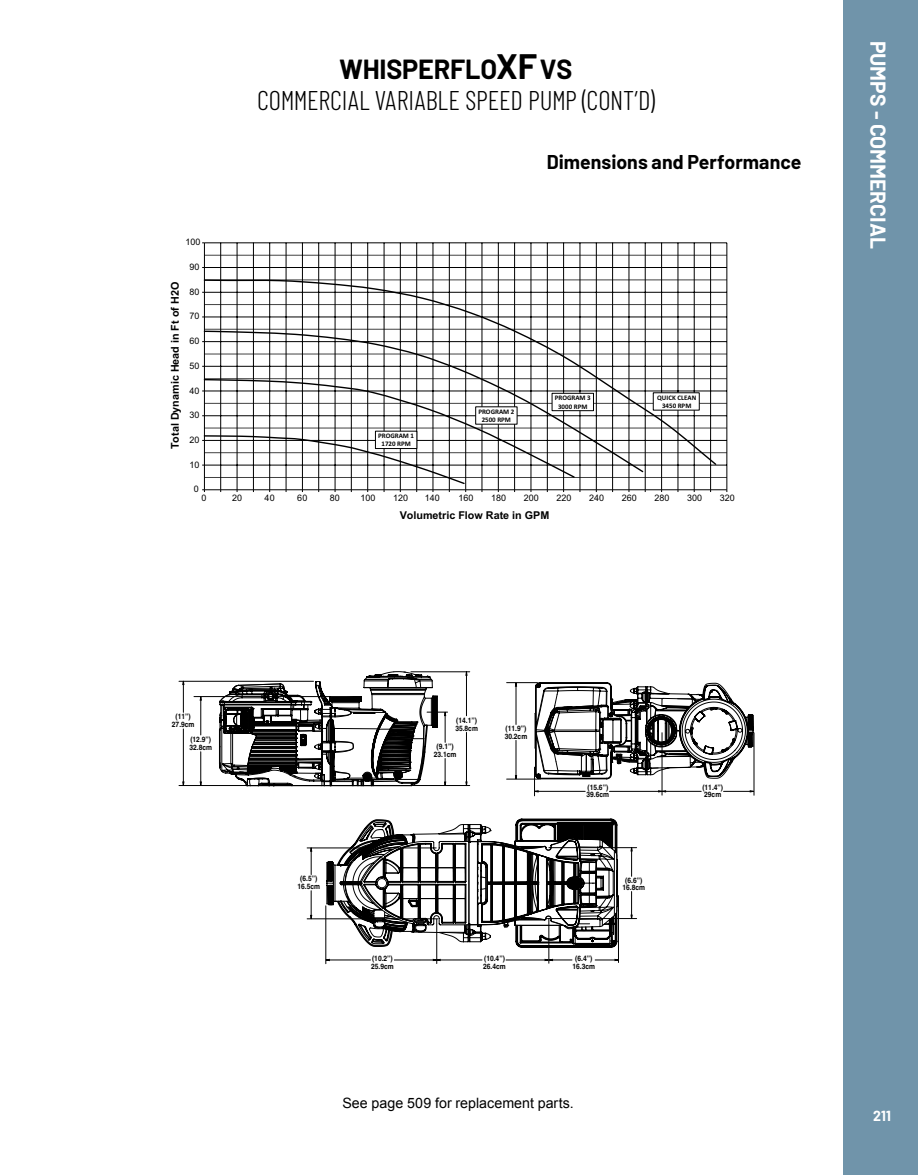
<style>
.page{position:relative;width:918px;height:1175px;background:#fff}
.page>*{position:absolute;margin:0;border:0;box-sizing:border-box;transform-origin:0 0}
.t1{font:300 27px "Barlow Condensed";letter-spacing:-.005em;color:#000}
.t2{font:700 27px "Barlow";letter-spacing:-.005em;color:#000}
.t3{font:700 21px "Barlow";color:#fff}
.t4{font:700 19.5px "Barlow";color:#000}
.t5{font:14.25px "Arial";color:#000}
.t6{font:700 14.25px "Barlow";color:#fff}
.t7{font:700 10.8px "Arial";color:#000}
.t8{font:9px "Arial";letter-spacing:.005em;color:#000}
.t9{font:700 7.5px/7.8px "Helvetica";color:#000;scale:.89 1}
.t10{font:700 6.9px/8.2px "Calibri";color:#000;text-align:center}
.s1{font-size:34.5px}
</style>
<div class="page">
<div style="left:844px;top:0;width:74px;height:1174px;background:#7094aa"></div>
<svg style="left:205px;top:255px;width:522px;height:1px"></svg>
<hr style="left:204px;top:465px;width:523px;height:1px;background:#000">
<hr style="left:204px;top:440px;width:523px;height:1px;background:#000">
<hr style="left:204px;top:415px;width:523px;height:1px;background:#000">
<hr style="left:204px;top:391px;width:523px;height:1px;background:#000">
<hr style="left:204px;top:366px;width:523px;height:1px;background:#000">
<hr style="left:204px;top:341px;width:523px;height:1px;background:#000">
<hr style="left:204px;top:317px;width:523px;height:1px;background:#000">
<hr style="left:204px;top:292px;width:523px;height:1px;background:#000">
<hr style="left:204px;top:267px;width:523px;height:1px;background:#000">
<hr style="left:204px;top:242px;width:523px;height:1px;background:#000">
<hr style="left:220px;top:243px;width:1px;height:247px;background:#000">
<hr style="left:237px;top:243px;width:1px;height:247px;background:#000">
<hr style="left:253px;top:243px;width:1px;height:247px;background:#000">
<hr style="left:269px;top:243px;width:1px;height:247px;background:#000">
<hr style="left:286px;top:243px;width:1px;height:247px;background:#000">
<hr style="left:302px;top:243px;width:1px;height:247px;background:#000">
<hr style="left:318px;top:243px;width:1px;height:247px;background:#000">
<hr style="left:335px;top:243px;width:1px;height:247px;background:#000">
<hr style="left:351px;top:243px;width:1px;height:247px;background:#000">
<hr style="left:367px;top:243px;width:1px;height:247px;background:#000">
<hr style="left:384px;top:243px;width:1px;height:247px;background:#000">
<hr style="left:400px;top:243px;width:1px;height:247px;background:#000">
<hr style="left:416px;top:243px;width:1px;height:247px;background:#000">
<hr style="left:433px;top:243px;width:1px;height:247px;background:#000">
<hr style="left:449px;top:243px;width:1px;height:247px;background:#000">
<hr style="left:465px;top:243px;width:1px;height:247px;background:#000">
<hr style="left:482px;top:243px;width:1px;height:247px;background:#000">
<hr style="left:498px;top:243px;width:1px;height:247px;background:#000">
<hr style="left:514px;top:243px;width:1px;height:247px;background:#000">
<hr style="left:531px;top:243px;width:1px;height:247px;background:#000">
<hr style="left:547px;top:243px;width:1px;height:247px;background:#000">
<hr style="left:563px;top:243px;width:1px;height:247px;background:#000">
<hr style="left:580px;top:243px;width:1px;height:247px;background:#000">
<hr style="left:596px;top:243px;width:1px;height:247px;background:#000">
<hr style="left:612px;top:243px;width:1px;height:247px;background:#000">
<hr style="left:629px;top:243px;width:1px;height:247px;background:#000">
<hr style="left:645px;top:243px;width:1px;height:247px;background:#000">
<hr style="left:661px;top:243px;width:1px;height:247px;background:#000">
<hr style="left:678px;top:243px;width:1px;height:247px;background:#000">
<hr style="left:694px;top:243px;width:1px;height:247px;background:#000">
<hr style="left:710px;top:243px;width:1px;height:247px;background:#000">
<hr style="left:727px;top:243px;width:1px;height:247px;background:#000">
<hr style="left:204px;top:243px;width:1px;height:247px;background:#000">
<hr style="left:204px;top:489px;width:523px;height:1px;background:#000">
<svg style="left:203px;top:279px;width:515px;height:206px"></svg>
<div style="left:475px;top:406px;width:42px;height:18px;background:#fff"></div>
<div style="left:375px;top:431px;width:42px;height:18px;background:#fff;border:1px solid #000"></div>
<div style="left:653px;top:392px;width:47px;height:18px;background:#fff;border:1px solid #000"></div>
<div style="left:552px;top:393px;width:42px;height:18px;background:#fff;border:1px solid #000"></div>
<svg style="left:335px;top:694px;width:302px;height:226px"></svg>
<svg style="left:327px;top:819px;width:291px;height:128px"></svg>
<hr style="left:411px;top:671px;width:59px;height:1px;background:#000">
<hr style="left:179px;top:785px;width:291px;height:1px;background:#000">
<svg style="left:466px;top:672px;width:1px;height:113px"></svg>
<svg style="left:219px;top:671px;width:229px;height:114px"></svg>
<hr style="left:194px;top:696px;width:135px;height:1px;background:#000">
<hr style="left:201px;top:697px;width:1px;height:38px;background:#000">
<hr style="left:201px;top:751px;width:1px;height:34px;background:#000">
<hr style="left:179px;top:681px;width:135px;height:1px;background:#000">
<hr style="left:183px;top:681px;width:1px;height:31px;background:#000">
<hr style="left:183px;top:729px;width:1px;height:56px;background:#000">
<hr style="left:507px;top:779px;width:32px;height:1px;background:#000">
<hr style="left:507px;top:682px;width:30px;height:1px;background:#000">
<hr style="left:516px;top:683px;width:1px;height:41px;background:#000">
<hr style="left:516px;top:740px;width:1px;height:39px;background:#000">
<hr style="left:754px;top:732px;width:1px;height:63px;background:#000">
<svg style="left:534px;top:682px;width:220px;height:113px"></svg>
<hr style="left:547px;top:918px;width:90px;height:1px;background:#000">
<hr style="left:549px;top:847px;width:88px;height:1px;background:#000">
<svg style="left:631px;top:848px;width:1px;height:28px"></svg>
<svg style="left:631px;top:891px;width:1px;height:27px"></svg>
<hr style="left:549px;top:919px;width:1px;height:44px;background:#000">
<hr style="left:618px;top:895px;width:1px;height:67px;background:#000">
<svg style="left:595px;top:959px;width:23px;height:1px"></svg>
<hr style="left:436px;top:919px;width:1px;height:44px;background:#000">
<hr style="left:506px;top:959px;width:42px;height:1px;background:#000">
<svg style="left:548px;top:959px;width:24px;height:1px"></svg>
<hr style="left:437px;top:959px;width:45px;height:1px;background:#000">
<hr style="left:326px;top:905px;width:1px;height:58px;background:#000">
<hr style="left:394px;top:959px;width:43px;height:1px;background:#000">
<hr style="left:326px;top:959px;width:44px;height:1px;background:#000">
<hr style="left:307px;top:918px;width:131px;height:1px;background:#000">
<hr style="left:307px;top:847px;width:129px;height:1px;background:#000">
<svg style="left:310px;top:847px;width:2px;height:27px"></svg>
<svg style="left:310px;top:890px;width:2px;height:29px"></svg>
<h1 class="t2" style="left:339px;top:52px;width:234px">WHISPERFLO<span class="s1">XF</span>VS</h1>
<h1 class="t1" style="left:257px;top:83px;width:399px">COMMERCIAL VARIABLE SPEED PUMP (CONT’D)</h1>
<p class="t8" style="left:185px;top:236px;width:17px">100</p>
<h3 class="t7" style="left:168px;top:449px;width:168px;rotate:-90deg">Total Dynamic Head in Ft of H2O</h3>
<p class="t8" style="left:190px;top:261px;width:12px">90</p>
<p class="t8" style="left:190px;top:286px;width:12px">80</p>
<p class="t8" style="left:190px;top:310px;width:12px">70</p>
<p class="t8" style="left:190px;top:335px;width:12px">60</p>
<p class="t8" style="left:190px;top:360px;width:12px">50</p>
<p class="t8" style="left:190px;top:384px;width:12px">40</p>
<p class="t8" style="left:190px;top:409px;width:12px">30</p>
<p class="t8" style="left:190px;top:434px;width:12px">20</p>
<p class="t8" style="left:190px;top:458px;width:12px">10</p>
<p class="t8" style="left:194px;top:483px;width:6px">0</p>
<h3 class="t4" style="left:547px;top:150px;width:256px">Dimensions and Performance</h3>
<p class="t10" style="left:378px;top:431px;width:37px">PROGRAM 1<br>1720 RPM</p>
<p class="t10" style="left:478px;top:407px;width:37px">PROGRAM 2<br>2500 RPM</p>
<p class="t10" style="left:555px;top:394px;width:37px">PROGRAM 3<br>3000 RPM</p>
<p class="t10" style="left:657px;top:393px;width:41px">QUICK CLEAN<br>3450 RPM</p>
<p class="t8" style="left:201px;top:492px;width:6px">0</p>
<p class="t8" style="left:232px;top:492px;width:11px">20</p>
<p class="t8" style="left:265px;top:492px;width:12px">40</p>
<p class="t8" style="left:297px;top:492px;width:12px">60</p>
<p class="t8" style="left:330px;top:492px;width:12px">80</p>
<p class="t8" style="left:361px;top:492px;width:16px">100</p>
<p class="t8" style="left:393px;top:492px;width:16px">120</p>
<p class="t8" style="left:425px;top:492px;width:16px">140</p>
<p class="t8" style="left:459px;top:492px;width:17px">160</p>
<p class="t8" style="left:491px;top:492px;width:16px">180</p>
<p class="t8" style="left:524px;top:492px;width:16px">200</p>
<p class="t8" style="left:556px;top:492px;width:17px">220</p>
<p class="t8" style="left:589px;top:492px;width:16px">240</p>
<p class="t8" style="left:622px;top:492px;width:16px">260</p>
<p class="t8" style="left:654px;top:492px;width:17px">280</p>
<p class="t8" style="left:687px;top:492px;width:16px">300</p>
<p class="t8" style="left:720px;top:492px;width:16px">320</p>
<h3 class="t7" style="left:400px;top:508px;width:151px">Volumetric Flow Rate in GPM</h3>
<h2 class="t3" style="left:891px;top:41px;width:210px;rotate:90deg">PUMPS - COMMERCIAL</h2>
<p class="t9" style="left:172px;top:712px;width:27px;text-align:center">(11”)<br>27.9cm</p>
<p class="t9" style="left:189px;top:735px;width:27px">(12.9”)<br>32.8cm</p>
<p class="t9" style="left:297px;top:874px;width:27px;text-align:center">(6.5”)<br>16.5cm</p>
<p class="t9" style="left:455px;top:716px;width:27px">(14.1”)<br>35.8cm</p>
<p class="t9" style="left:434px;top:742px;width:27px;text-align:center">(9.1”)<br>23.1cm</p>
<p class="t9" style="left:505px;top:724px;width:27px">(11.9”)<br>30.2cm</p>
<p class="t9" style="left:371px;top:954px;width:27px">(10.2”)<br>25.9cm</p>
<p class="t9" style="left:483px;top:954px;width:27px">(10.4”)<br>26.4cm</p>
<p class="t9" style="left:587px;top:783px;width:27px">(15.6”)<br>39.6cm</p>
<p class="t9" style="left:702px;top:783px;width:25px">(11.4”)<br>29cm</p>
<p class="t9" style="left:573px;top:954px;width:27px;text-align:center">(6.4”)<br>16.3cm</p>
<p class="t9" style="left:622px;top:876px;width:27px;text-align:center">(6.6”)<br>16.8cm</p>
<h3 class="t5" style="left:342px;top:1093px;width:233px">See page 509 for replacement parts.</h3>
<h3 class="t6" style="left:873px;top:1107px;width:19px">211</h3>
</div>
